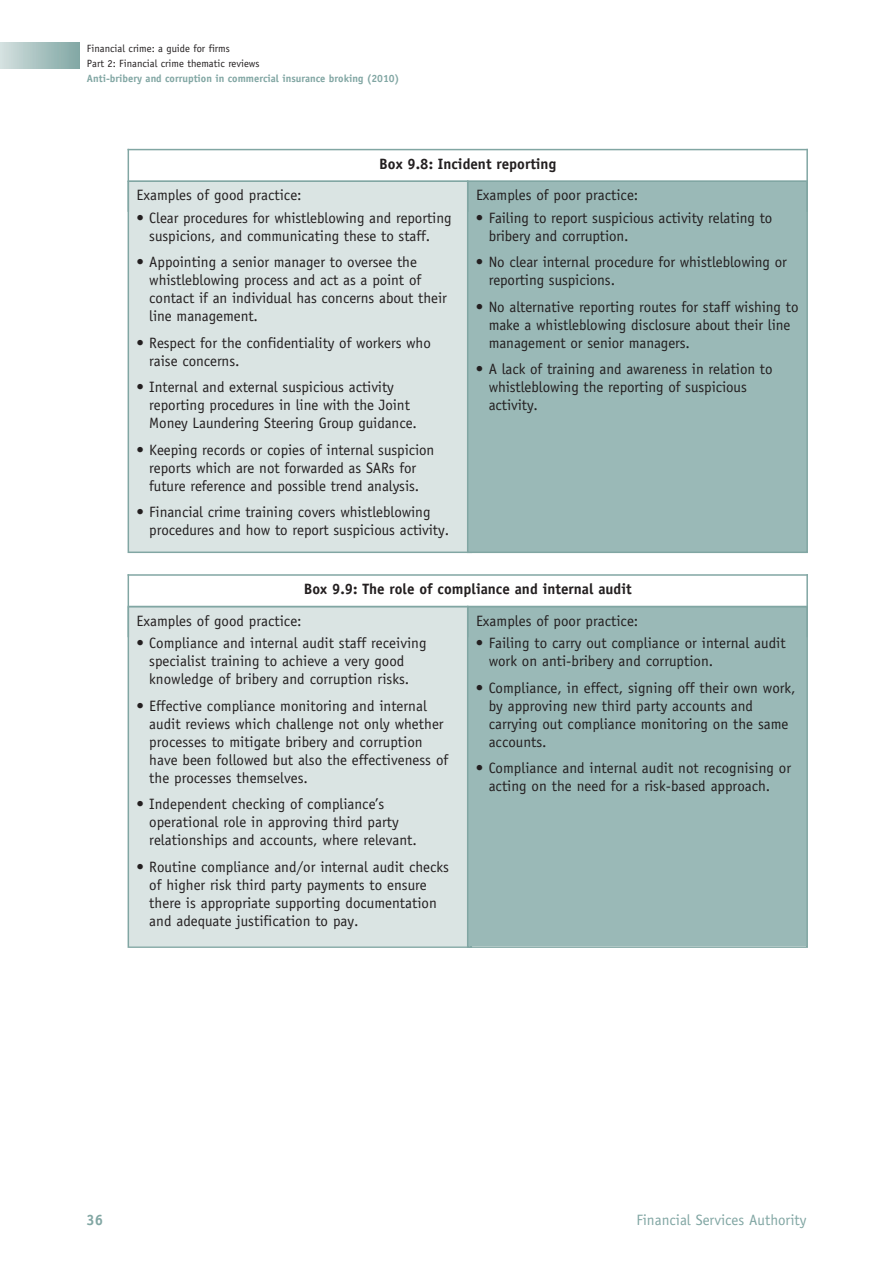
<style>
.page{position:relative;width:893px;height:1263px;background:#fff}
.page>*{position:absolute;margin:0;border:0;box-sizing:border-box;transform-origin:0 0}
.t1{font:15px/18px "Officina Sans Std";color:#231f20}
.t2{font:700 15px "Officina Sans Std";color:#231f20}
.t3{font:15px "Officina Sans Std";color:#81a6a3}
.t4{font:700 15px "Officina Sans Std";color:#81a6a3}
.t5{font:10.5px/15px "Officina Sans Std";color:#231f20}
.t6{font:700 10.5px "Officina Sans Std";color:#81a6a3}
</style>
<div class="page">
<div style="left:0;top:43px;width:79px;height:25px;background:linear-gradient(to right,#d3e0df,#81a7a4)"></div>
<div style="left:129px;top:182px;width:342px;height:369px;background:#dae4e3"></div>
<div style="left:468px;top:182px;width:338px;height:370px;background:#9ab9b7"></div>
<div style="left:467px;top:180px;width:341px;height:373px;border:2px solid #81a6a3"></div>
<hr style="left:128px;top:149px;width:1px;height:63px;background:#81a6a3">
<hr style="left:467px;top:180px;width:1px;height:32px;background:#81a6a3">
<hr style="left:806px;top:149px;width:2px;height:63px;background:#81a6a3">
<hr style="left:128px;top:149px;width:680px;height:1px;background:#81a6a3">
<hr style="left:128px;top:180px;width:680px;height:2px;background:#81a6a3">
<div style="left:129px;top:607px;width:342px;height:339px;background:#dae4e3"></div>
<div style="left:128px;top:606px;width:344px;height:342px;border:2px solid #81a6a3"></div>
<div style="left:468px;top:607px;width:338px;height:339px;background:#9ab9b7"></div>
<div style="left:467px;top:606px;width:341px;height:342px;border:2px solid #81a6a3"></div>
<hr style="left:128px;top:574px;width:1px;height:63px;background:#81a6a3">
<hr style="left:467px;top:606px;width:1px;height:31px;background:#81a6a3">
<hr style="left:806px;top:574px;width:2px;height:63px;background:#81a6a3">
<hr style="left:128px;top:574px;width:680px;height:2px;background:#81a6a3">
<hr style="left:128px;top:606px;width:680px;height:1px;background:#81a6a3">
<p class="t5" style="left:87px;top:42px;width:174px">Financial crime: a guide for firms<br>Part 2: Financial crime thematic reviews</p>
<p class="t6" style="left:87px;top:74px;width:314px">Anti-bribery and corruption in commercial insurance broking (2010)</p>
<p class="t2" style="left:379px;top:158px;width:178px">Box 9.8: Incident reporting</p>
<p class="t1" style="left:137px;top:188px;width:167px">Examples of good practice:</p>
<p class="t1" style="left:476px;top:188px;width:164px">Examples of poor practice:</p>
<p class="t1" style="left:137px;top:210px;width:316px;text-align:center">• Clear procedures for whistleblowing and reporting suspicions, and communicating these to staff.</p>
<p class="t1" style="left:149px;top:255px;width:299px;text-indent:-13px">• Appointing a senior manager to oversee the whistleblowing process and act as a point of contact if an individual has concerns about their line management.</p>
<p class="t1" style="left:149px;top:335px;width:283px;text-indent:-13px">• Respect for the confidentiality of workers who raise concerns.</p>
<p class="t1" style="left:149px;top:380px;width:269px;text-indent:-13px">• Internal and external suspicious activity reporting procedures in line with the Joint<br>Money Laundering Steering Group guidance.</p>
<p class="t1" style="left:137px;top:442px;width:299px;text-align:center">• Keeping records or copies of internal suspicion reports which are not forwarded as SARs for future reference and possible trend analysis.</p>
<p class="t1" style="left:149px;top:505px;width:301px;text-indent:-13px">• Financial crime training covers whistleblowing procedures and how to report suspicious activity.</p>
<p class="t1" style="left:489px;top:210px;width:285px;text-indent:-13px">• Failing to report suspicious activity relating to bribery and corruption.</p>
<p class="t1" style="left:489px;top:255px;width:300px;text-indent:-13px">• No clear internal procedure for whistleblowing or reporting suspicions.</p>
<p class="t1" style="left:489px;top:299px;width:311px;text-indent:-13px">• No alternative reporting routes for staff wishing to make a whistleblowing disclosure about their line management or senior managers.</p>
<p class="t1" style="left:489px;top:362px;width:285px;text-indent:-13px">• A lack of training and awareness in relation to whistleblowing the reporting of suspicious activity.</p>
<p class="t2" style="left:304px;top:583px;width:329px">Box 9.9: The role of compliance and internal audit</p>
<p class="t1" style="left:137px;top:613px;width:167px">Examples of good practice:</p>
<p class="t1" style="left:476px;top:613px;width:164px">Examples of poor practice:</p>
<p class="t1" style="left:149px;top:636px;width:279px;text-indent:-13px">• Compliance and internal audit staff receiving specialist training to achieve a very good knowledge of bribery and corruption risks.</p>
<p class="t1" style="left:149px;top:698px;width:300px;text-indent:-13px">• Effective compliance monitoring and internal audit reviews which challenge not only whether processes to mitigate bribery and corruption have been followed but also the effectiveness of the processes themselves.</p>
<p class="t1" style="left:149px;top:797px;width:269px;text-indent:-13px">• Independent checking of compliance’s operational role in approving third party relationships and accounts, where relevant.</p>
<p class="t1" style="left:149px;top:859px;width:301px;text-indent:-13px">• Routine compliance and/or internal audit checks of higher risk third party payments to ensure there is appropriate supporting documentation and adequate justification to pay.</p>
<p class="t1" style="left:489px;top:636px;width:298px;text-indent:-13px">• Failing to carry out compliance or internal audit work on anti-bribery and corruption.</p>
<p class="t1" style="left:489px;top:680px;width:308px;text-indent:-13px">• Compliance, in effect, signing off their own work, by approving new third party accounts and carrying out compliance monitoring on the same accounts.</p>
<p class="t1" style="left:476px;top:761px;width:317px;text-align:center">• Compliance and internal audit not recognising or acting on the need for a risk-based approach.</p>
<p class="t4" style="left:87px;top:1214px;width:18px">36</p>
<p class="t3" style="left:636px;top:1214px;width:172px">Financial Services Authority</p>
</div>
